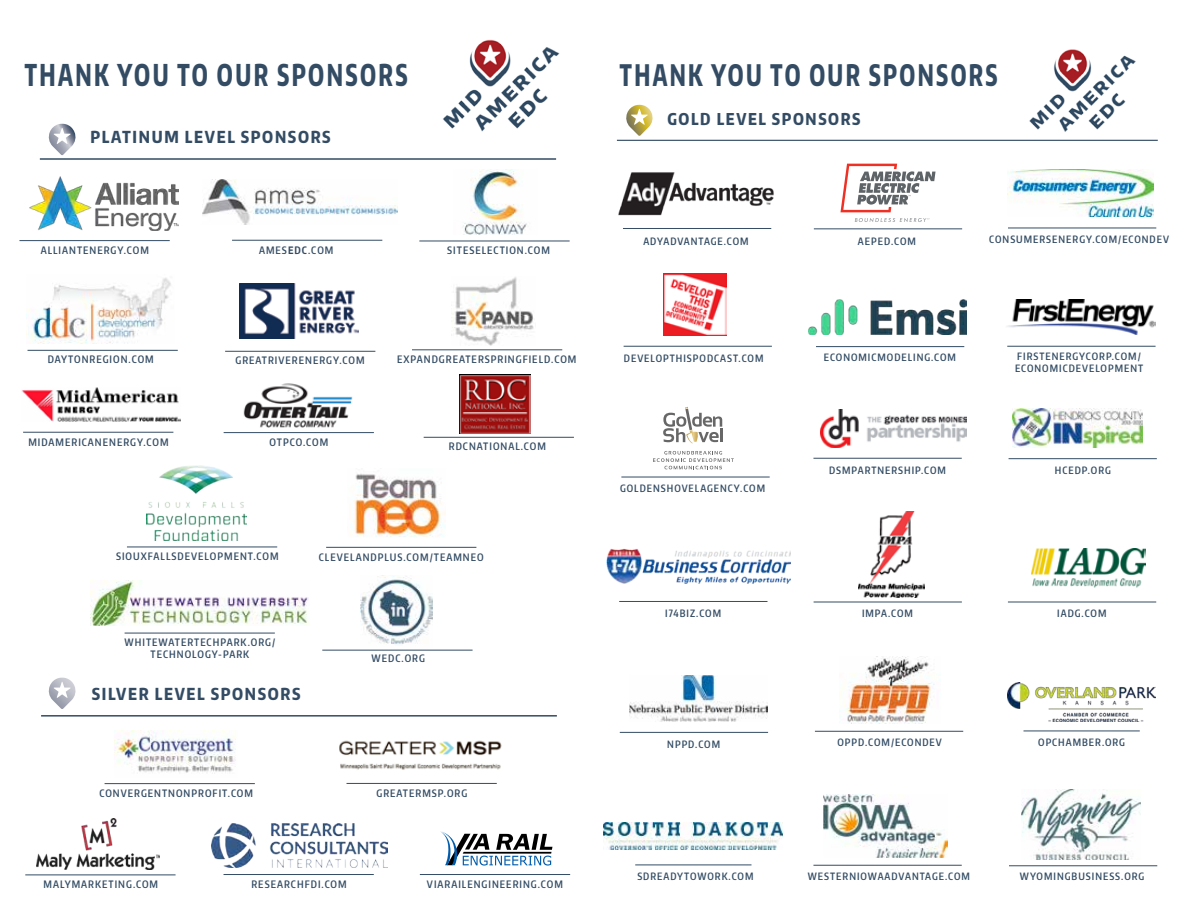
<style>
.page{position:relative;width:1188px;height:918px;background:#fff}
.page>*{position:absolute;margin:0;border:0;box-sizing:border-box;transform-origin:0 0}
.t1{font:800 30px "Encode Sans Compressed";letter-spacing:.1em;color:#334c64;scale:.8 1}
.t2{font:800 29.7px "Encode Sans Compressed";letter-spacing:.1em;color:#334c64;scale:.8 1}
.t3{font:800 16.5px "Encode Sans Compressed";letter-spacing:.1em;color:#334c64}
.t4{font:800 16.35px "Encode Sans Compressed";letter-spacing:.1em;color:#334c64}
.t5{font:600 10.2px/12.3px "Encode Sans Compressed";letter-spacing:.1em;color:#334c64;text-align:center}
.t6{font:600 10.05px/12.1px "Encode Sans Compressed";letter-spacing:.1em;color:#334c64}
.s1{font-weight:700}
</style>
<div class="page">
<hr style="left:19px;top:240px;width:151px;height:1px;background:#334c64">
<hr style="left:225px;top:351px;width:150px;height:1px;background:#334c64">
<hr style="left:412px;top:350px;width:150px;height:1px;background:#334c64">
<hr style="left:23px;top:432px;width:150px;height:1px;background:#334c64">
<hr style="left:424px;top:437px;width:150px;height:1px;background:#334c64">
<hr style="left:41px;top:715px;width:516px;height:2px;background:#334c64">
<hr style="left:40px;top:158px;width:516px;height:2px;background:#334c64">
<svg style="left:48px;top:124px;width:28px;height:31px"></svg>
<svg style="left:48px;top:678px;width:28px;height:31px"></svg>
<img style="left:239px;top:283px;width:120px;height:56px">
<hr style="left:127px;top:547px;width:150px;height:1px;background:#334c64">
<img style="left:21px;top:387px;width:159px;height:35px">
<img style="left:459px;top:375px;width:72px;height:59px">
<img style="left:360px;top:575px;width:73px;height:69px">
<img style="left:463px;top:170px;width:64px;height:65px">
<img style="left:452px;top:277px;width:82px;height:69px">
<hr style="left:25px;top:875px;width:151px;height:1px;background:#334c64">
<img style="left:36px;top:818px;width:123px;height:51px">
<img style="left:443px;top:39px;width:117px;height:93px">
<hr style="left:322px;top:650px;width:151px;height:1px;background:#334c64">
<img style="left:26px;top:278px;width:145px;height:65px">
<img style="left:91px;top:581px;width:218px;height:44px">
<img style="left:146px;top:465px;width:101px;height:75px">
<hr style="left:28px;top:350px;width:150px;height:1px;background:#334c64">
<hr style="left:326px;top:547px;width:150px;height:1px;background:#334c64">
<hr style="left:125px;top:633px;width:150px;height:1px;background:#334c64">
<hr style="left:105px;top:783px;width:150px;height:1px;background:#334c64">
<hr style="left:347px;top:783px;width:150px;height:1px;background:#334c64">
<img style="left:29px;top:177px;width:149px;height:54px">
<hr style="left:419px;top:241px;width:151px;height:1px;background:#334c64">
<img style="left:350px;top:473px;width:96px;height:64px">
<img style="left:114px;top:731px;width:122px;height:43px">
<img style="left:339px;top:740px;width:163px;height:30px">
<svg style="left:440px;top:831px;width:112px;height:35px"></svg>
<hr style="left:420px;top:874px;width:150px;height:1px;background:#334c64">
<img style="left:202px;top:180px;width:195px;height:45px">
<img style="left:243px;top:383px;width:110px;height:45px">
<hr style="left:232px;top:240px;width:150px;height:1px;background:#334c64">
<img style="left:212px;top:824px;width:176px;height:44px">
<hr style="left:224px;top:874px;width:150px;height:1px;background:#334c64">
<hr style="left:224px;top:432px;width:150px;height:1px;background:#334c64">
<img style="left:1029px;top:49px;width:107px;height:83px">
<hr style="left:617px;top:140px;width:541px;height:1px;background:#334c64">
<svg style="left:626px;top:105px;width:27px;height:31px"></svg>
<hr style="left:623px;top:228px;width:148px;height:1px;background:#334c64">
<hr style="left:1008px;top:228px;width:148px;height:1px;background:#334c64">
<hr style="left:624px;top:346px;width:148px;height:1px;background:#334c64">
<hr style="left:816px;top:346px;width:148px;height:1px;background:#334c64">
<hr style="left:621px;top:477px;width:149px;height:1px;background:#334c64">
<hr style="left:813px;top:458px;width:149px;height:1px;background:#334c64">
<hr style="left:1009px;top:458px;width:148px;height:1px;background:#334c64">
<hr style="left:814px;top:602px;width:148px;height:1px;background:#334c64">
<hr style="left:1008px;top:602px;width:148px;height:1px;background:#334c64">
<hr style="left:1024px;top:731px;width:116px;height:1px;background:#334c64">
<hr style="left:815px;top:731px;width:148px;height:1px;background:#334c64">
<hr style="left:813px;top:865px;width:149px;height:1px;background:#334c64">
<hr style="left:1009px;top:866px;width:148px;height:1px;background:#334c64">
<hr style="left:1007px;top:346px;width:149px;height:1px;background:#334c64">
<hr style="left:619px;top:601px;width:149px;height:1px;background:#334c64">
<hr style="left:635px;top:865px;width:117px;height:1px;background:#334c64">
<hr style="left:620px;top:732px;width:148px;height:1px;background:#334c64">
<img style="left:618px;top:172px;width:156px;height:44px">
<img style="left:1007px;top:169px;width:146px;height:48px">
<img style="left:664px;top:273px;width:62px;height:63px">
<img style="left:808px;top:300px;width:159px;height:34px">
<img style="left:1007px;top:299px;width:149px;height:35px">
<svg style="left:653px;top:451px;width:81px;height:18px"></svg>
<svg style="left:663px;top:407px;width:59px;height:37px"></svg>
<hr style="left:720px;top:428px;width:3px;height:14px;background:#676767">
<img style="left:821px;top:410px;width:146px;height:37px">
<img style="left:1013px;top:409px;width:130px;height:38px">
<img style="left:607px;top:548px;width:183px;height:36px">
<img style="left:859px;top:511px;width:66px;height:86px">
<img style="left:1032px;top:548px;width:113px;height:40px">
<img style="left:630px;top:676px;width:137px;height:46px">
<img style="left:839px;top:657px;width:96px;height:67px">
<img style="left:1008px;top:682px;width:148px;height:40px">
<img style="left:604px;top:822px;width:178px;height:27px">
<img style="left:823px;top:795px;width:124px;height:62px">
<img style="left:1021px;top:790px;width:119px;height:69px">
<svg style="left:855px;top:218px;width:75px;height:4px"></svg>
<svg style="left:840px;top:164px;width:96px;height:48px"></svg>
<hr style="left:814px;top:229px;width:148px;height:1px;background:#334c64">
<h1 class="t1" style="left:24px;top:56px;width:481px">THANK YOU TO OUR SPONSORS</h1>
<h3 class="t3" style="left:91px;top:126px;width:242px">PLATINUM LEVEL SPONSORS</h3>
<p class="t5" style="left:41px;top:243px;width:110px">ALLIANTENERGY.COM</p>
<p class="t5" style="left:259px;top:243px;width:76px">AMES<span class="s1">EDC</span>.COM</p>
<p class="t5" style="left:447px;top:244px;width:104px">SITESELECTION.COM</p>
<p class="t5" style="left:48px;top:353px;width:107px">DAYTONREGION.COM</p>
<p class="t5" style="left:235px;top:354px;width:131px">GREATRIVERENERGY.COM</p>
<p class="t5" style="left:397px;top:353px;width:181px">EXPANDGREATERSPRINGFIELD.COM</p>
<p class="t5" style="left:28px;top:436px;width:142px">MIDAMERICANENERGY.COM</p>
<p class="t5" style="left:449px;top:439px;width:99px">RDCNATIONAL.COM</p>
<p class="t5" style="left:270px;top:436px;width:60px">OTPCO.COM</p>
<p class="t5" style="left:116px;top:550px;width:164px">SIOUXFALLSDEVELOPMENT.COM</p>
<p class="t5" style="left:319px;top:550px;width:166px">CLEVELANDPLUS.COM/TEAMNEO</p>
<p class="t5" style="left:125px;top:635px;width:152px">WHITEWATERTECHPARK.ORG/<br>TECHNOLOGY-PARK</p>
<h3 class="t3" style="left:92px;top:683px;width:210px">SILVER LEVEL SPONSORS</h3>
<p class="t5" style="left:372px;top:652px;width:55px">WEDC.ORG</p>
<p class="t5" style="left:99px;top:787px;width:155px">CONVERGENTNONPROFIT.COM</p>
<p class="t5" style="left:376px;top:787px;width:92px">GREATERMSP.ORG</p>
<p class="t5" style="left:44px;top:878px;width:116px">MALYMARKETING.COM</p>
<p class="t5" style="left:251px;top:877px;width:97px">RESEARCHFDI.COM</p>
<p class="t5" style="left:427px;top:877px;width:137px">VIARAILENGINEERING.COM</p>
<h2 class="t2" style="left:619px;top:55px;width:474px">THANK YOU TO OUR SPONSORS</h2>
<h3 class="t4" style="left:667px;top:108px;width:195px">GOLD LEVEL SPONSORS</h3>
<p class="t6" style="left:643px;top:234px;width:107px">ADYADVANTAGE.COM</p>
<p class="t6" style="left:989px;top:233px;width:181px">CONSUMERSENERGY.COM/ECONDEV</p>
<p class="t6" style="left:858px;top:235px;width:59px">AEPED.COM</p>
<p class="t6" style="left:624px;top:352px;width:141px">DEVELOPTHISPODCAST.COM</p>
<p class="t6" style="left:824px;top:351px;width:134px">ECONOMICMODELING.COM</p>
<p class="t6" style="left:1015px;top:349px;width:130px">FIRSTENERGYCORP.COM/<br>ECONOMICDEVELOPMENT</p>
<p class="t6" style="left:620px;top:482px;width:147px">GOLDENSHOVELAGENCY.COM</p>
<p class="t6" style="left:665px;top:607px;width:57px">I74BIZ.COM</p>
<p class="t6" style="left:667px;top:737px;width:54px">NPPD.COM</p>
<p class="t6" style="left:829px;top:464px;width:118px">DSMPARTNERSHIP.COM</p>
<p class="t6" style="left:1055px;top:464px;width:57px">HCEDP.ORG</p>
<p class="t6" style="left:862px;top:607px;width:52px">IMPA.COM</p>
<p class="t6" style="left:1057px;top:607px;width:51px">IADG.COM</p>
<p class="t6" style="left:837px;top:736px;width:106px">OPPD.COM/ECONDEV</p>
<p class="t6" style="left:1038px;top:736px;width:88px">OPCHAMBER.ORG</p>
<p class="t6" style="left:637px;top:869px;width:118px">SDREADYTOWORK.COM</p>
<p class="t6" style="left:808px;top:870px;width:164px">WESTERNIOWAADVANTAGE.COM</p>
<p class="t6" style="left:1020px;top:870px;width:126px">WYOMINGBUSINESS.ORG</p>
</div>
